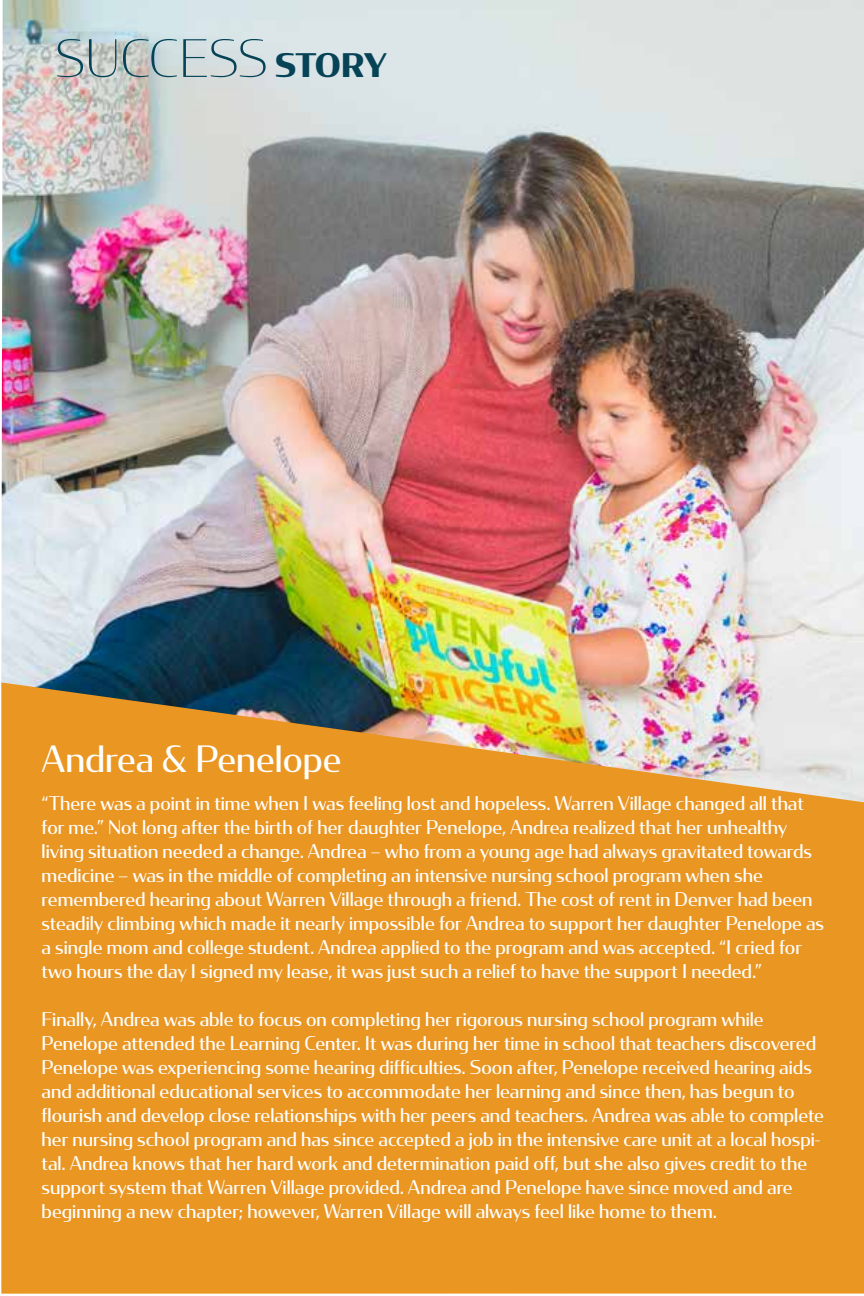
<style>
.page{position:relative;width:864px;height:1296px;background:#fff}
.page>*{position:absolute;margin:0;border:0;box-sizing:border-box;transform-origin:0 0}
.t1{font:200 51.2px "Condor";letter-spacing:-.005em;color:#064357}
.t2{font:36px "Condor";color:#fff}
.t3{font:18.8px/24px "Condor";color:#fff}
.s1{font-weight:700;font-size:32.2px}
</style>
<div class="page">
<img style="left:1px;top:0;width:863px;height:682px">
<svg style="left:1px;top:682px;width:863px;height:612px;background:#e4982f"></svg>
<h1 class="t1" style="left:55px;top:26px;width:333px">SUCCESS <span class="s1">STORY</span></h1>
<h2 class="t2" style="left:42px;top:736px;width:301px">Andrea &amp; Penelope</h2>
<p class="t3" style="left:42px;top:791px;width:784px">“There was a point in time when I was feeling lost and hopeless. Warren Village changed all that for me.” Not long after the birth of her daughter Penelope, Andrea realized that her unhealthy living situation needed a change. Andrea – who from a young age had always gravitated towards medicine – was in the middle of completing an intensive nursing school program when she remembered hearing about Warren Village through a friend. The cost of rent in Denver had been steadily climbing which made it nearly impossible for Andrea to support her daughter Penelope as a single mom and college student. Andrea applied to the program and was accepted. “I cried for two hours the day I signed my lease, it was just such a relief to have the support I needed.”</p>
<p class="t3" style="left:42px;top:1007px;width:784px">Finally, Andrea was able to focus on completing her rigorous nursing school program while Penelope attended the Learning Center. It was during her time in school that teachers discovered Penelope was experiencing some hearing difficulties. Soon after, Penelope received hearing aids and additional educational services to accommodate her learning and since then, has begun to flourish and develop close relationships with her peers and teachers. Andrea was able to complete her nursing school program and has since accepted a job in the intensive care unit at a local hospi&shy;tal. Andrea knows that her hard work and determination paid off, but she also gives credit to the support system that Warren Village provided. Andrea and Penelope have since moved and are beginning a new chapter; however, Warren Village will always feel like home to them.</p>
</div>
